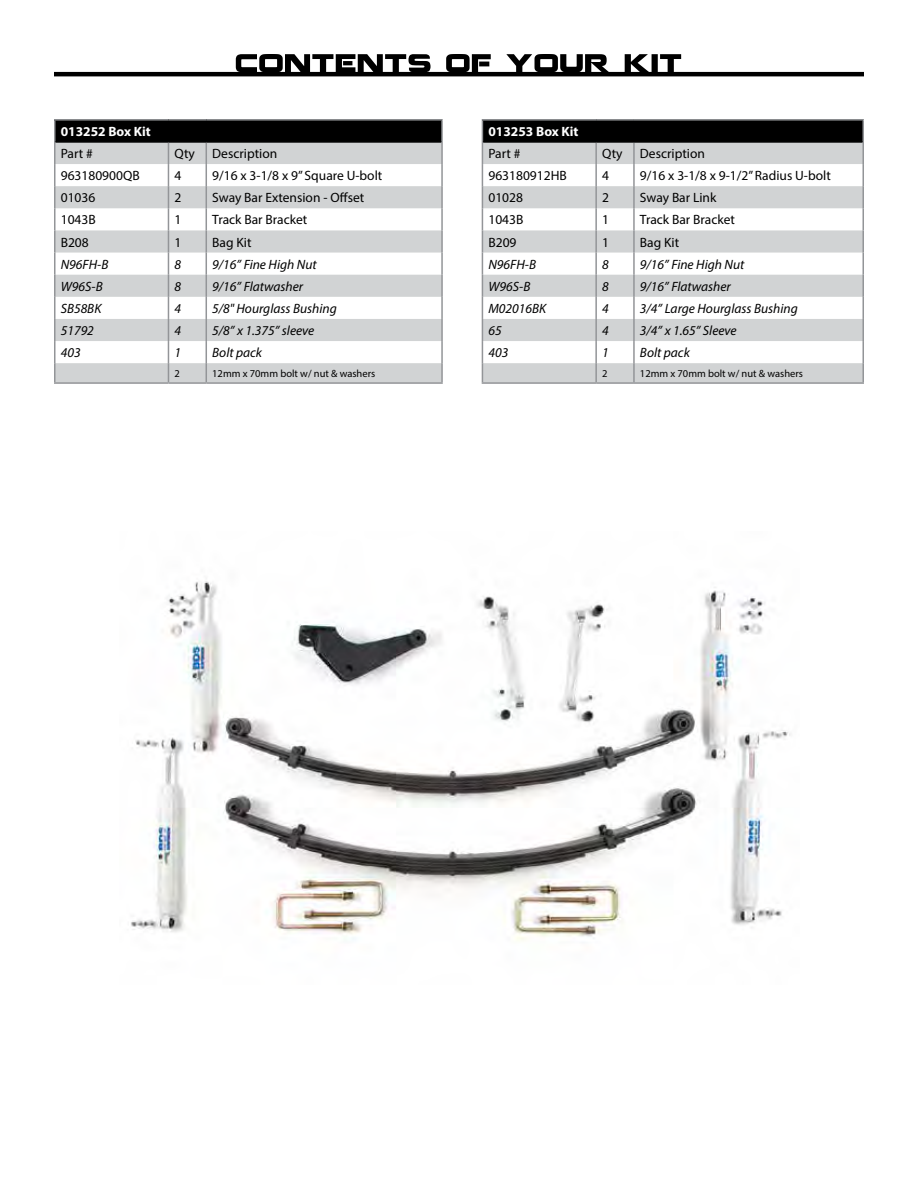
<style>
.page{position:relative;width:918px;height:1188px;background:#fff}
.page>*{position:absolute;margin:0;border:0;box-sizing:border-box;transform-origin:0 0}
.t1{font:13.5px "Myriad Pro";color:#000}
.t2{font:italic 13.5px "Myriad Pro";color:#000}
.t3{font:700 13.5px "Myriad Pro";color:#fff}
.t4{font:10.5px "Myriad Pro";color:#000}
</style>
<div class="page">
<svg style="left:236px;top:54px;width:445px;height:18px"></svg>
<hr style="left:54px;top:72px;width:810px;height:4px;background:#000">
<div style="left:55px;top:120px;width:387px;height:22px;background:#000"></div>
<svg style="left:56px;top:143px;width:385px;height:239px;fill:#d1d3d4"></svg>
<hr style="left:54px;top:119px;width:114px;height:2px;background:#939598">
<hr style="left:54px;top:121px;width:2px;height:21px;background:#939598">
<hr style="left:168px;top:119px;width:38px;height:2px;background:#939598">
<hr style="left:206px;top:119px;width:237px;height:2px;background:#939598">
<hr style="left:441px;top:121px;width:2px;height:21px;background:#939598">
<hr style="left:54px;top:142px;width:2px;height:22px;background:#939598">
<hr style="left:441px;top:142px;width:2px;height:22px;background:#939598">
<hr style="left:54px;top:164px;width:2px;height:22px;background:#939598">
<hr style="left:441px;top:164px;width:2px;height:22px;background:#939598">
<hr style="left:54px;top:186px;width:2px;height:22px;background:#939598">
<hr style="left:441px;top:186px;width:2px;height:22px;background:#939598">
<hr style="left:54px;top:208px;width:2px;height:22px;background:#939598">
<hr style="left:441px;top:208px;width:2px;height:22px;background:#939598">
<hr style="left:54px;top:230px;width:2px;height:23px;background:#939598">
<hr style="left:441px;top:230px;width:2px;height:23px;background:#939598">
<hr style="left:54px;top:253px;width:2px;height:22px;background:#939598">
<hr style="left:441px;top:253px;width:2px;height:22px;background:#939598">
<hr style="left:54px;top:275px;width:2px;height:22px;background:#939598">
<hr style="left:441px;top:275px;width:2px;height:22px;background:#939598">
<hr style="left:54px;top:297px;width:2px;height:22px;background:#939598">
<hr style="left:441px;top:297px;width:2px;height:22px;background:#939598">
<hr style="left:54px;top:319px;width:2px;height:22px;background:#939598">
<hr style="left:441px;top:319px;width:2px;height:22px;background:#939598">
<hr style="left:54px;top:341px;width:2px;height:22px;background:#939598">
<hr style="left:441px;top:341px;width:2px;height:22px;background:#939598">
<svg style="left:54px;top:363px;width:2px;height:19px"></svg>
<svg style="left:168px;top:143px;width:1px;height:239px"></svg>
<svg style="left:206px;top:143px;width:1px;height:239px"></svg>
<svg style="left:441px;top:363px;width:2px;height:19px"></svg>
<hr style="left:54px;top:382px;width:114px;height:2px;background:#939598">
<hr style="left:168px;top:382px;width:38px;height:2px;background:#939598">
<hr style="left:206px;top:382px;width:237px;height:2px;background:#939598">
<hr style="left:56px;top:141px;width:112px;height:2px;background:#000">
<hr style="left:168px;top:141px;width:38px;height:2px;background:#000">
<hr style="left:206px;top:141px;width:235px;height:2px;background:#000">
<div style="left:482px;top:120px;width:381px;height:22px;background:#000"></div>
<svg style="left:483px;top:143px;width:379px;height:239px;fill:#d1d3d4"></svg>
<hr style="left:482px;top:119px;width:114px;height:2px;background:#939598">
<hr style="left:596px;top:119px;width:38px;height:2px;background:#939598">
<hr style="left:634px;top:119px;width:230px;height:2px;background:#939598">
<hr style="left:862px;top:121px;width:2px;height:21px;background:#939598">
<hr style="left:595px;top:143px;width:2px;height:21px;background:#939598">
<hr style="left:633px;top:143px;width:2px;height:21px;background:#939598">
<hr style="left:862px;top:142px;width:2px;height:22px;background:#939598">
<hr style="left:595px;top:164px;width:2px;height:22px;background:#939598">
<hr style="left:633px;top:164px;width:2px;height:22px;background:#939598">
<hr style="left:862px;top:164px;width:2px;height:22px;background:#939598">
<hr style="left:595px;top:186px;width:2px;height:22px;background:#939598">
<hr style="left:633px;top:186px;width:2px;height:22px;background:#939598">
<hr style="left:862px;top:186px;width:2px;height:22px;background:#939598">
<hr style="left:595px;top:208px;width:2px;height:22px;background:#939598">
<hr style="left:633px;top:208px;width:2px;height:22px;background:#939598">
<hr style="left:862px;top:208px;width:2px;height:22px;background:#939598">
<hr style="left:595px;top:230px;width:2px;height:23px;background:#939598">
<hr style="left:633px;top:230px;width:2px;height:23px;background:#939598">
<hr style="left:862px;top:230px;width:2px;height:23px;background:#939598">
<hr style="left:595px;top:253px;width:2px;height:22px;background:#939598">
<hr style="left:633px;top:253px;width:2px;height:22px;background:#939598">
<hr style="left:862px;top:253px;width:2px;height:22px;background:#939598">
<hr style="left:595px;top:275px;width:2px;height:22px;background:#939598">
<hr style="left:633px;top:275px;width:2px;height:22px;background:#939598">
<hr style="left:862px;top:275px;width:2px;height:22px;background:#939598">
<hr style="left:595px;top:297px;width:2px;height:22px;background:#939598">
<hr style="left:633px;top:297px;width:2px;height:22px;background:#939598">
<hr style="left:862px;top:297px;width:2px;height:22px;background:#939598">
<hr style="left:595px;top:319px;width:2px;height:22px;background:#939598">
<hr style="left:633px;top:319px;width:2px;height:22px;background:#939598">
<hr style="left:862px;top:319px;width:2px;height:22px;background:#939598">
<hr style="left:595px;top:341px;width:2px;height:22px;background:#939598">
<hr style="left:633px;top:341px;width:2px;height:22px;background:#939598">
<hr style="left:862px;top:341px;width:2px;height:22px;background:#939598">
<svg style="left:482px;top:121px;width:1px;height:261px"></svg>
<svg style="left:595px;top:363px;width:2px;height:19px"></svg>
<svg style="left:633px;top:363px;width:2px;height:19px"></svg>
<svg style="left:862px;top:363px;width:2px;height:19px"></svg>
<hr style="left:482px;top:382px;width:114px;height:2px;background:#939598">
<hr style="left:596px;top:382px;width:38px;height:2px;background:#939598">
<hr style="left:634px;top:382px;width:230px;height:2px;background:#939598">
<hr style="left:483px;top:141px;width:113px;height:2px;background:#000">
<hr style="left:596px;top:141px;width:38px;height:2px;background:#000">
<hr style="left:634px;top:141px;width:229px;height:2px;background:#000">
<img style="left:131px;top:581px;width:660px;height:360px">
<p class="t3" style="left:61px;top:123px;width:92px">013252 Box Kit</p>
<p class="t1" style="left:61px;top:145px;width:34px">Part #</p>
<p class="t1" style="left:174px;top:145px;width:22px">Qty</p>
<p class="t1" style="left:212px;top:145px;width:67px">Description</p>
<p class="t1" style="left:61px;top:167px;width:80px">963180900QB</p>
<p class="t1" style="left:174px;top:167px;width:8px">4</p>
<p class="t1" style="left:212px;top:167px;width:172px">9/16 x 3-1/8 x 9” Square U-bolt</p>
<p class="t1" style="left:61px;top:189px;width:36px">01036</p>
<p class="t1" style="left:174px;top:189px;width:8px">2</p>
<p class="t1" style="left:212px;top:189px;width:153px">Sway Bar Extension - Offset</p>
<p class="t1" style="left:61px;top:212px;width:37px">1043B</p>
<p class="t1" style="left:174px;top:212px;width:8px">1</p>
<p class="t1" style="left:212px;top:212px;width:97px">Track Bar Bracket</p>
<p class="t1" style="left:61px;top:234px;width:30px">B208</p>
<p class="t1" style="left:174px;top:234px;width:8px">1</p>
<p class="t1" style="left:212px;top:234px;width:41px">Bag Kit</p>
<p class="t2" style="left:61px;top:256px;width:49px">N96FH-B</p>
<p class="t2" style="left:174px;top:256px;width:8px">8</p>
<p class="t2" style="left:212px;top:256px;width:106px">9/16” Fine High Nut</p>
<p class="t2" style="left:61px;top:278px;width:43px">W96S-B</p>
<p class="t2" style="left:174px;top:278px;width:8px">8</p>
<p class="t2" style="left:212px;top:278px;width:92px">9/16” Flatwasher</p>
<p class="t2" style="left:61px;top:300px;width:42px">SB58BK</p>
<p class="t2" style="left:174px;top:300px;width:8px">4</p>
<p class="t2" style="left:212px;top:300px;width:126px">5/8" Hourglass Bushing</p>
<p class="t2" style="left:61px;top:322px;width:35px">51792</p>
<p class="t2" style="left:174px;top:322px;width:8px">4</p>
<p class="t2" style="left:212px;top:322px;width:104px">5/8” x 1.375” sleeve</p>
<p class="t2" style="left:61px;top:344px;width:21px">403</p>
<p class="t2" style="left:174px;top:344px;width:8px">1</p>
<p class="t2" style="left:212px;top:344px;width:51px">Bolt pack</p>
<p class="t4" style="left:174px;top:367px;width:7px">2</p>
<p class="t4" style="left:212px;top:367px;width:165px">12mm x 70mm bolt w/ nut &amp; washers</p>
<p class="t3" style="left:488px;top:123px;width:92px">013253 Box Kit</p>
<p class="t1" style="left:488px;top:145px;width:34px">Part #</p>
<p class="t1" style="left:602px;top:145px;width:22px">Qty</p>
<p class="t1" style="left:640px;top:145px;width:67px">Description</p>
<p class="t1" style="left:488px;top:167px;width:80px">963180912HB</p>
<p class="t1" style="left:602px;top:167px;width:8px">4</p>
<p class="t1" style="left:640px;top:167px;width:192px">9/16 x 3-1/8 x 9-1/2” Radius U-bolt</p>
<p class="t1" style="left:488px;top:189px;width:36px">01028</p>
<p class="t1" style="left:602px;top:189px;width:8px">2</p>
<p class="t1" style="left:640px;top:189px;width:78px">Sway Bar Link</p>
<p class="t1" style="left:488px;top:212px;width:37px">1043B</p>
<p class="t1" style="left:602px;top:212px;width:8px">1</p>
<p class="t1" style="left:640px;top:212px;width:97px">Track Bar Bracket</p>
<p class="t1" style="left:488px;top:234px;width:30px">B209</p>
<p class="t1" style="left:602px;top:234px;width:8px">1</p>
<p class="t1" style="left:640px;top:234px;width:41px">Bag Kit</p>
<p class="t2" style="left:488px;top:256px;width:49px">N96FH-B</p>
<p class="t2" style="left:602px;top:256px;width:8px">8</p>
<p class="t2" style="left:640px;top:256px;width:106px">9/16” Fine High Nut</p>
<p class="t2" style="left:488px;top:278px;width:43px">W96S-B</p>
<p class="t2" style="left:602px;top:278px;width:8px">8</p>
<p class="t2" style="left:640px;top:278px;width:92px">9/16” Flatwasher</p>
<p class="t2" style="left:488px;top:300px;width:59px">M02016BK</p>
<p class="t2" style="left:602px;top:300px;width:8px">4</p>
<p class="t2" style="left:640px;top:300px;width:159px">3/4” Large Hourglass Bushing</p>
<p class="t2" style="left:488px;top:322px;width:15px">65</p>
<p class="t2" style="left:602px;top:322px;width:8px">4</p>
<p class="t2" style="left:640px;top:322px;width:98px">3/4” x 1.65” Sleeve</p>
<p class="t2" style="left:488px;top:344px;width:21px">403</p>
<p class="t2" style="left:602px;top:344px;width:8px">1</p>
<p class="t2" style="left:640px;top:344px;width:51px">Bolt pack</p>
<p class="t4" style="left:602px;top:367px;width:7px">2</p>
<p class="t4" style="left:640px;top:367px;width:165px">12mm x 70mm bolt w/ nut &amp; washers</p>
</div>
